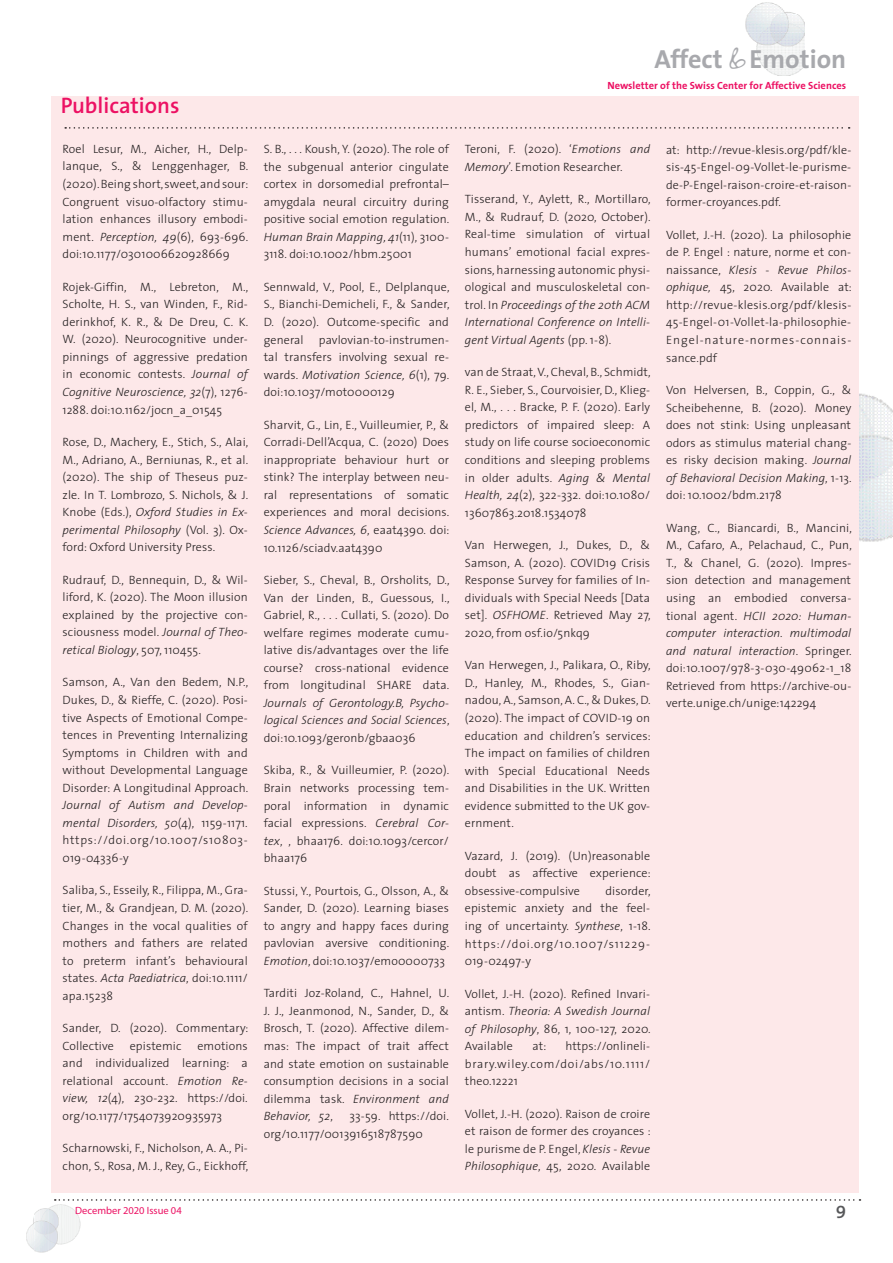
<style>
.page{position:relative;width:893px;height:1263px;background:#fff}
.page>*{position:absolute;margin:0;border:0;box-sizing:border-box;transform-origin:0 0}
.t1{font:700 26.25px "The Sans";color:#a8a9ad}
.t2{font:600 22.5px "The Sans";color:#ec1163}
.t3{font:18px "The Sans Semi Bold Caps";color:#57585a}
.t4{font:300 12px/17.5px "The Sans";letter-spacing:.01em;color:#231f20;text-align:justify}
.t5{font:italic 300 12px/17.5px "The Sans";letter-spacing:.01em;color:#231f20;text-align:justify}
.t6{font:700 10.5px "The Sans";letter-spacing:.005em;color:#ec1163}
.t7{font:10.5px "Myriad Pro";color:#ec1163}
.s1{font-family:"Evans Hand";font-weight:400}
.s2{font-style:italic}
.s3{font-style:normal}
</style>
<div class="page">
<img style="left:26px;top:1200px;width:55px;height:53px">
<img style="left:745px;top:2px;width:59px;height:73px">
<svg style="left:55px;top:1199px;width:805px;height:2px"></svg>
<img style="left:859px;top:393px;width:34px;height:149px">
<div style="left:51px;top:97px;width:808px;height:1096px;background:#fde8e9"></div>
<svg style="left:65px;top:127px;width:785px;height:2px"></svg>
<h1 class="t1" style="left:654px;top:37px;width:193px">Affect <span class="s1">&amp;</span> Emotion</h1>
<p class="t6" style="left:607px;top:76px;width:240px">Newsletter of the Swiss Center for Affective Sciences</p>
<h2 class="t2" style="left:61px;top:87px;width:120px">Publications</h2>
<p class="t4" style="left:63px;top:140px;width:187px">Roel Lesur, M., Aicher, H., Delp&shy;lanque, S., &amp; Lenggenhager, B. (2020). Being short, sweet, and sour:<br>Congruent visuo-olfactory stimu&shy;lation enhances illusory embodi&shy;ment. <span class="s2">Perception, 49</span>(6), 693-696. doi:10.1177/0301006620928669</p>
<p class="t4" style="left:63px;top:277px;width:187px">Rojek-Giffin, M., Lebreton, M., Scholte, H. S., van Winden, F., Rid&shy;derinkhof, K. R., &amp; De Dreu, C. K.<br>W. (2020). Neurocognitive under&shy;pinnings of aggressive predation in economic contests. <span class="s2">Journal of Cognitive Neuroscience, 32</span>(7), 1276- 1288. doi:10.1162/jocn_a_01545</p>
<p class="t4" style="left:63px;top:433px;width:187px">Rose, D., Machery, E., Stich, S., Alai, M., Adriano, A., Berniunas, R., et al. (2020). The ship of Theseus puz&shy;zle. In T. Lombrozo, S. Nichols, &amp; J.<br>Knobe (Eds.), <span class="s2">Oxford Studies in Ex&shy;perimental Philosophy</span> (Vol. 3). Ox&shy;ford: Oxford University Press.</p>
<p class="t4" style="left:63px;top:570px;width:187px">Rudrauf, D., Bennequin, D., &amp; Wil&shy;liford, K. (2020). The Moon illusion explained by the projective con&shy;sciousness model. <span class="s2">Journal of Theo&shy;retical Biology</span>, 507, 110455.</p>
<p class="t4" style="left:63px;top:673px;width:187px">Samson, A., Van den Bedem, N.P., Dukes, D., &amp; Rieffe, C. (2020). Posi&shy;tive Aspects of Emotional Compe&shy;tences in Preventing Internalizing Symptoms in Children with and without Developmental Language Disorder: A Longitudinal Approach.</p>
<p class="t4" style="left:63px;top:796px;width:187px"><span class="s2">Journal of Autism and Develop&shy;mental Disorders, 50</span>(4), 1159-1171. https://doi.org/10.1007/s10803- 019-04336-y</p>
<p class="t4" style="left:63px;top:881px;width:187px">Saliba, S., Esseily, R., Filippa, M., Gra&shy;tier, M., &amp; Grandjean, D. M. (2020).<br>Changes in the vocal qualities of mothers and fathers are related to preterm infant’s behavioural states. <span class="s2">Acta Paediatrica</span>, doi:10.1111/ apa.15238</p>
<p class="t4" style="left:63px;top:1019px;width:187px">Sander, D. (2020). Commentary:<br>Collective</p>
<p class="t4" style="left:63px;top:1036px;width:187px;text-indent:135px">emotions and individualized learning: a relational account. <span class="s2">Emotion Re&shy;view, 12</span>(4), 230-232. https://doi. org/10.1177/1754073920935973</p>
<p class="t4" style="left:63px;top:1139px;width:187px">Scharnowski, F., Nicholson, A. A., Pi&shy;chon, S., Rosa, M. J., Rey, G., Eickhoff,</p>
<p class="t4" style="left:130px;top:1036px;width:53px">epistemic</p>
<p class="t4" style="left:264px;top:140px;width:187px">S. B., . . . Koush, Y. (2020). The role of the subgenual anterior cingulate cortex in dorsomedial prefrontal– amygdala neural circuitry during positive social emotion regulation.<br><span class="s2">Human Brain Mapping, 41</span>(11), 3100- 3118. doi:10.1002/hbm.25001</p>
<p class="t4" style="left:264px;top:278px;width:187px">Sennwald, V., Pool, E., Delplanque, S., Bianchi-Demicheli, F., &amp; Sander, D. (2020). Outcome-specific and general</p>
<p class="t4" style="left:264px;top:330px;width:187px;text-indent:55px">pavlovian-to-instrumen&shy;tal transfers involving sexual re&shy;wards. <span class="s2">Motivation Science, 6</span>(1), 79. doi:10.1037/mot0000129</p>
<p class="t4" style="left:264px;top:415px;width:187px">Sharvit, G., Lin, E., Vuilleumier, P., &amp; Corradi-Dell’Acqua, C. (2020) Does inappropriate behaviour hurt or stink? The interplay between neu&shy;ral representations of somatic experiences and moral decisions.<br><span class="s2">Science Advances, 6</span>, eaat4390. doi:<br>10.1126/sciadv.aat4390</p>
<p class="t4" style="left:264px;top:571px;width:187px">Sieber, S., Cheval, B., Orsholits, D., Van der Linden, B., Guessous, I., Gabriel, R., . . . Cullati, S. (2020). Do welfare regimes moderate cumu&shy;lative dis/advantages over the life course? cross-national evidence from longitudinal SHARE data.</p>
<p class="t5" style="left:264px;top:694px;width:187px">Journals of Gerontology.B, Psycho&shy;logical Sciences and Social Sciences<span class="s3">, doi:10.1093/geronb/gbaa036</span></p>
<p class="t4" style="left:264px;top:761px;width:187px">Skiba, R., &amp; Vuilleumier, P. (2020).<br>Brain networks processing tem&shy;poral information in dynamic facial expressions. <span class="s2">Cerebral Cor&shy;tex</span>, , bhaa176. doi:10.1093/cercor/ bhaa176</p>
<p class="t4" style="left:264px;top:881px;width:187px">Stussi, Y., Pourtois, G., Olsson, A., &amp; Sander, D. (2020). Learning biases to angry and happy faces during pavlovian aversive conditioning.<br><span class="s2">Emotion</span>, doi:10.1037/emo0000733</p>
<p class="t4" style="left:264px;top:984px;width:187px">Tarditi Joz-Roland, C., Hahnel, U.<br>J. J., Jeanmonod, N., Sander, D., &amp; Brosch, T. (2020). Affective dilem&shy;mas: The impact of trait affect and state emotion on sustainable consumption decisions in a social dilemma task. <span class="s2">Environment and Behavior, 52</span>,</p>
<p class="t4" style="left:264px;top:1107px;width:187px;text-indent:86px">33-59. https://doi. org/10.1177/0013916518787590</p>
<p class="t4" style="left:465px;top:140px;width:187px">Teroni, F. (2020). ‘<span class="s2">Emotions and<br>Memory</span>’. Emotion Researcher.</p>
<p class="t4" style="left:465px;top:190px;width:187px">Tisserand, Y., Aylett, R., Mortillaro, M., &amp; Rudrauf, D. (2020, October).<br>Real-time simulation of virtual humans’ emotional facial expres&shy;sions, harnessing autonomic physi&shy;ological and musculoskeletal con&shy;trol. In <span class="s2">Proceedings of the 20th ACM International Conference on Intelli&shy;gent Virtual Agents</span> (pp. 1-8).</p>
<p class="t4" style="left:465px;top:363px;width:187px">van de Straat, V., Cheval, B., Schmidt, R. E., Sieber, S., Courvoisier, D., Klieg&shy;el, M., . . . Bracke, P. F. (2020). Early predictors of impaired sleep: A study on life course socioeconomic conditions and sleeping problems in older adults. <span class="s2">Aging &amp; Mental Health, 24</span>(2), 322-332. doi:10.1080/ 13607863.2018.1534078</p>
<p class="t4" style="left:465px;top:536px;width:187px">Van Herwegen, J., Dukes, D., &amp; Samson, A. (2020). COVID19 Crisis Response Survey for families of In&shy;dividuals with Special Needs [Data set]. <span class="s2">OSFHOME</span>. Retrieved May 27, 2020, from osf.io/5nkq9</p>
<p class="t4" style="left:465px;top:656px;width:187px">Van Herwegen, J., Palikara, O., Riby, D., Hanley, M., Rhodes, S., Gian&shy;nadou, A., Samson, A. C., &amp; Dukes, D. (2020). The impact of COVID-19 on education and children’s services:<br>The impact on families of children with Special Educational Needs and Disabilities in the UK. Written evidence submitted to the UK gov&shy;ernment.</p>
<p class="t4" style="left:465px;top:846px;width:187px">Vazard, J. (2019). (Un)reasonable doubt as affective experience: obsessive-compulsive</p>
<p class="t4" style="left:465px;top:882px;width:187px;text-indent:141px">disorder, epistemic anxiety and the feel&shy;ing of uncertainty. <span class="s2">Synthese</span>, 1-18. https://doi.org/10.1007/s11229- 019-02497-y</p>
<p class="t4" style="left:465px;top:984px;width:187px">Vollet, J.-H. (2020). Refined Invari&shy;antism. <span class="s2">Theoria: A Swedish Journal of Philosophy</span>, 86, 1, 100-127, 2020.<br>Available</p>
<p class="t4" style="left:465px;top:1037px;width:187px;text-indent:101px">https://onlineli&shy;brary.wiley.com/doi/abs/10.1111/ theo.12221</p>
<p class="t4" style="left:465px;top:1104px;width:187px">Vollet, J.-H. (2020). Raison de croire et raison de former des croyances : le purisme de P. Engel, <span class="s2">Klesis - Revue Philosophique</span>, 45, 2020. Available</p>
<p class="t4" style="left:533px;top:1037px;width:15px">at:</p>
<p class="t4" style="left:666px;top:140px;width:187px">at: http://revue-klesis.org/pdf/kle&shy;sis-45-Engel-09-Vollet-le-purisme&shy;de-P-Engel-raison-croire-et-raison&shy;former-croyances.pdf.</p>
<p class="t4" style="left:666px;top:225px;width:187px">Vollet, J.-H. (2020). La philosophie de P. Engel : nature, norme et con&shy;naissance, <span class="s2">Klesis - Revue Philos&shy;ophique,</span> 45, 2020. Available at: http://revue-klesis.org/pdf/klesis-45-Engel-01-Vollet-la-philosophie-Engel-nature-normes-connais&shy;sance.pdf</p>
<p class="t4" style="left:666px;top:381px;width:187px">Von Helversen, B., Coppin, G., &amp; Scheibehenne, B. (2020). Money does not stink: Using unpleasant odors as stimulus material chang&shy;es risky decision making. <span class="s2">Journal of Behavioral Decision Making</span>, 1-13. doi: 10.1002/bdm.2178</p>
<p class="t4" style="left:666px;top:519px;width:187px">Wang, C., Biancardi, B., Mancini, M., Cafaro, A., Pelachaud, C., Pun, T., &amp; Chanel, G. (2020). Impres&shy;sion detection and management using an embodied conversa&shy;tional agent. <span class="s2">HCII 2020: Human&shy;computer interaction. multimodal and natural interaction</span>. Springer. doi:10.1007/978-3-030-49062-1_18<br>Retrieved from https://archive-ou&shy;verte.unige.ch/unige:142294</p>
<p class="t7" style="left:75px;top:1203px;width:108px">December 2020 Issue 04</p>
<h3 class="t3" style="left:836px;top:1197px;width:12px">9</h3>
</div>
